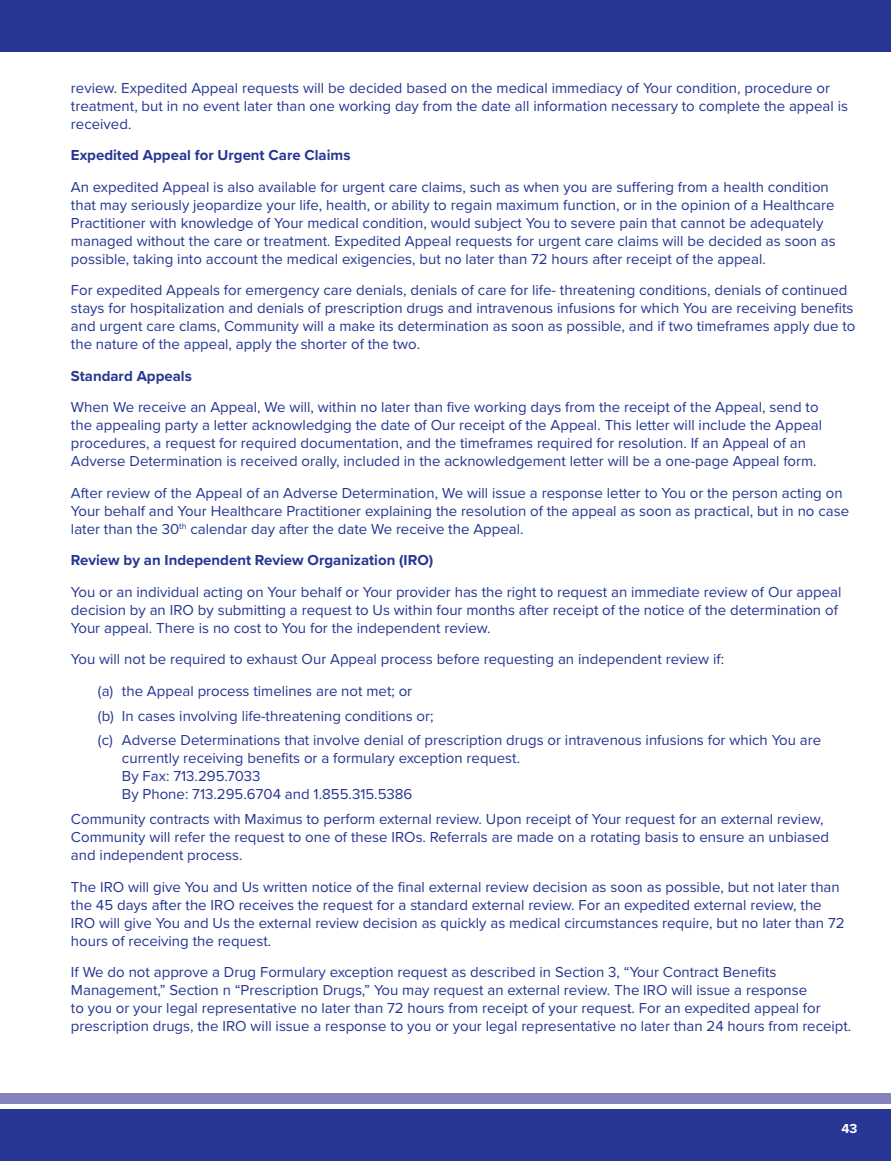
<style>
.page{position:relative;width:891px;height:1161px;background:#fff}
.page>*{position:absolute;margin:0;border:0;box-sizing:border-box;transform-origin:0 0}
.body_indent{font:15px/18px "Proxima Nova";color:#263692}
.body_bullets{font:15px/18px "Proxima Nova";color:#263692}
.body_indent-2{font:700 15px "Proxima Nova";color:#263692}
.t1{font:700 13.5px "Proxima Nova";color:#fff}
</style>
<div class="page">
<div style="left:0;top:1109px;width:891px;height:52px;background:#263692"></div>
<div style="left:0;top:1094px;width:891px;height:10px;background:#8483bd"></div>
<div style="left:0;top:0;width:891px;height:52px;background:#263692"></div>
<p class="body_indent" style="left:71px;top:78px;width:779px">review. Expedited Appeal requests will be decided based on the medical immediacy of Your condition, procedure or treatment, but in no event later than one working day from the date all information necessary to complete the appeal is received.</p>
<p class="body_indent-2" style="left:71px;top:144px;width:281px">Expedited Appeal for Urgent Care Claims</p>
<p class="body_indent" style="left:71px;top:177px;width:766px">An expedited Appeal is also available for urgent care claims, such as when you are suffering from a health condition that may seriously jeopardize your life, health, or ability to regain maximum function, or in the opinion of a Healthcare Practitioner with knowledge of Your medical condition, would subject You to severe pain that cannot be adequately managed without the care or treatment. Expedited Appeal requests for urgent care claims will be decided as soon as possible, taking into account the medical exigencies, but no later than 72 hours after receipt of the appeal.</p>
<p class="body_indent" style="left:71px;top:281px;width:786px">For expedited Appeals for emergency care denials, denials of care for life- threatening conditions, denials of continued stays for hospitalization and denials of prescription drugs and intravenous infusions for which You are receiving benefits and urgent care clams, Community will a make its determination as soon as possible, and if two timeframes apply due to the nature of the appeal, apply the shorter of the two.</p>
<p class="body_indent-2" style="left:71px;top:365px;width:122px">Standard Appeals</p>
<p class="body_indent" style="left:71px;top:398px;width:753px">When We receive an Appeal, We will, within no later than five working days from the receipt of the Appeal, send to the appealing party a letter acknowledging the date of Our receipt of the Appeal. This letter will include the Appeal procedures, a request for required documentation, and the timeframes required for resolution. If an Appeal of an Adverse Determination is received orally, included in the acknowledgement letter will be a one-page Appeal form.</p>
<p class="body_indent" style="left:71px;top:483px;width:780px">After review of the Appeal of an Adverse Determination, We will issue a response letter to You or the person acting on<br>Your behalf and Your Healthcare Practitioner explaining the resolution of the appeal as soon as practical, but in no case later than the 30<sup>th</sup> calendar day after the date We receive the Appeal.</p>
<p class="body_indent-2" style="left:71px;top:549px;width:364px">Review by an Independent Review Organization (IRO)</p>
<p class="body_indent" style="left:71px;top:582px;width:772px">You or an individual acting on Your behalf or Your provider has the right to request an immediate review of Our appeal decision by an IRO by submitting a request to Us within four months after receipt of the notice of the determination of<br>Your appeal. There is no cost to You for the independent review.</p>
<p class="body_indent" style="left:71px;top:650px;width:655px">You will not be required to exhaust Our Appeal process before requesting an independent review if:</p>
<p class="body_bullets" style="left:98px;top:681px;width:316px">(a) the Appeal process timelines are not met; or</p>
<p class="body_bullets" style="left:98px;top:706px;width:337px">(b) In cases involving life-threatening conditions or;</p>
<p class="body_bullets" style="left:122px;top:731px;width:701px;text-indent:-24px">(c) Adverse Determinations that involve denial of prescription drugs or intravenous infusions for which You are currently receiving benefits or a formulary exception request.<br>By Fax: 713.295.7033<br>By Phone: 713.295.6704 and 1.855.315.5386</p>
<p class="body_indent" style="left:71px;top:809px;width:760px">Community contracts with Maximus to perform external review. Upon receipt of Your request for an external review,<br>Community will refer the request to one of these IROs. Referrals are made on a rotating basis to ensure an unbiased and independent process.</p>
<p class="body_indent" style="left:71px;top:877px;width:775px">The IRO will give You and Us written notice of the final external review decision as soon as possible, but not later than the 45 days after the IRO receives the request for a standard external review. For an expedited external review, the IRO will give You and Us the external review decision as quickly as medical circumstances require, but no later than 72 hours of receiving the request.</p>
<p class="body_indent" style="left:71px;top:962px;width:782px">If We do not approve a Drug Formulary exception request as described in Section 3, “Your Contract Benefits Management,” Section n “Prescription Drugs,” You may request an external review. The IRO will issue a response<br>to you or your legal representative no later than 72 hours from receipt of your request. For an expedited appeal for prescription drugs, the IRO will issue a response to you or your legal representative no later than 24 hours from receipt.</p>
<p class="t1" style="left:842px;top:1119px;width:17px">43</p>
</div>
